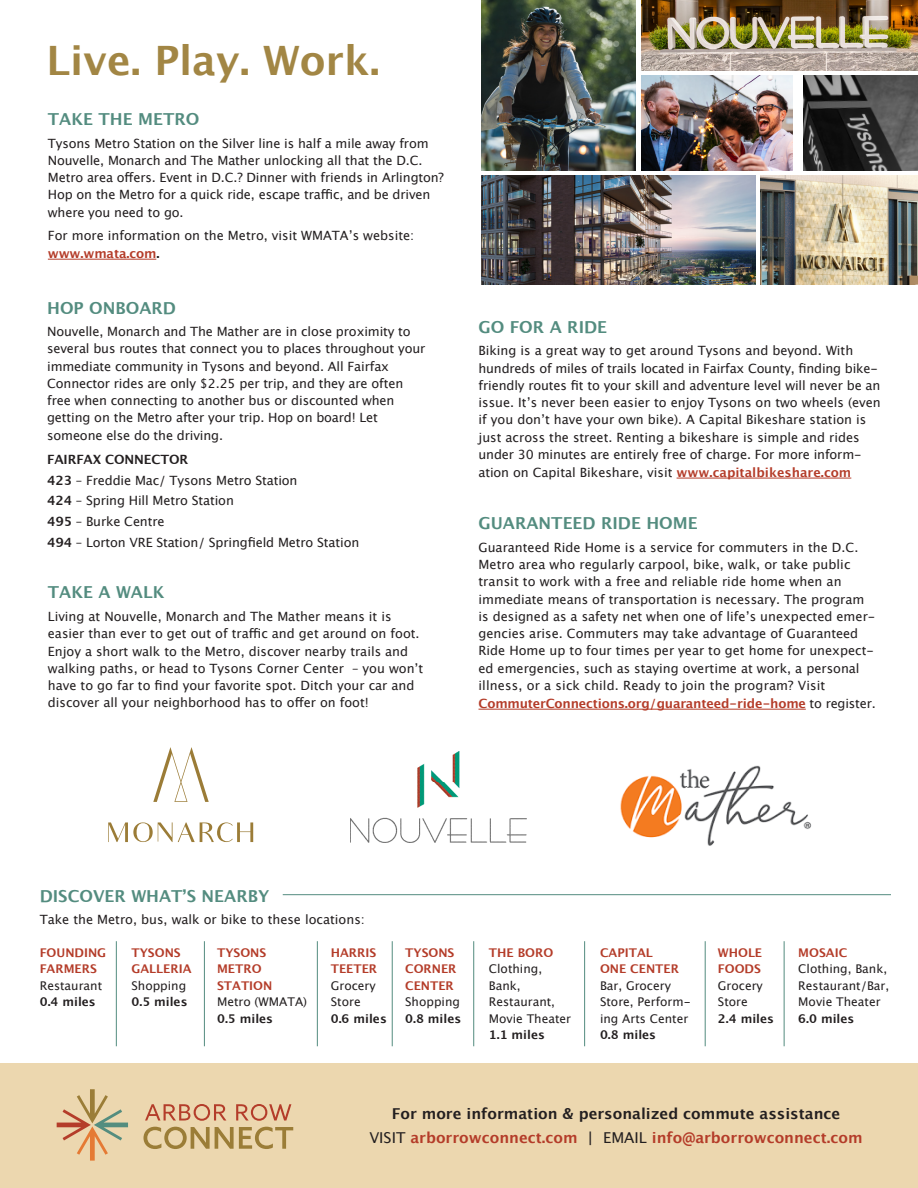
<style>
.page{position:relative;width:918px;height:1188px;background:#fff}
.page>*{position:absolute;margin:0;border:0;box-sizing:border-box;transform-origin:0 0}
.t1{font:700 40.5px "Lucida Grande";color:#a28644}
.t2{font:700 16.5px "Lucida Grande";color:#538c7f}
.t3{font:700 15px "Lucida Grande";color:#b43c29}
.t4{font:700 15px "Lucida Grande";color:#231f20}
.t5{font:12.75px/17.4px "Lucida Grande";color:#231f20}
.t6{font:700 12.75px "Lucida Grande";letter-spacing:-.01em;color:#231f20}
.t7{font:12px/16.5px "Lucida Grande";color:#231f20}
.t8{font:700 12px/16.5px "Lucida Grande";color:#b43c29}
.t9{font:700 12px "Lucida Grande";color:#231f20}
.s1{font-weight:700;color:#b43c29}
.s2{font-weight:700}
.s3{font-weight:400;color:#231f20}
.s4{color:#231f20}
</style>
<div class="page">
<img style="left:642px;top:75px;width:150px;height:96px">
<img style="left:803px;top:75px;width:115px;height:96px">
<div style="left:0;top:1064px;width:918px;height:124px;background:#ecd7af"></div>
<hr style="left:677px;top:478px;width:174px;height:1px;background:#b43c29">
<img style="left:351px;top:751px;width:176px;height:91px">
<hr style="left:48px;top:259px;width:108px;height:1px;background:#b43c29">
<img style="left:481px;top:0;width:155px;height:171px">
<svg style="left:143px;top:1127px;width:150px;height:22px"></svg>
<svg style="left:145px;top:1104px;width:81px;height:17px"></svg>
<svg style="left:236px;top:1104px;width:55px;height:17px"></svg>
<svg style="left:57px;top:1089px;width:71px;height:72px"></svg>
<hr style="left:116px;top:941px;width:1px;height:105px;background:#538c7f">
<hr style="left:204px;top:941px;width:1px;height:105px;background:#538c7f">
<hr style="left:317px;top:941px;width:1px;height:105px;background:#538c7f">
<hr style="left:392px;top:941px;width:1px;height:105px;background:#538c7f">
<hr style="left:473px;top:941px;width:1px;height:105px;background:#538c7f">
<hr style="left:584px;top:941px;width:1px;height:105px;background:#538c7f">
<hr style="left:705px;top:941px;width:1px;height:105px;background:#538c7f">
<hr style="left:784px;top:941px;width:1px;height:105px;background:#538c7f">
<hr style="left:283px;top:894px;width:608px;height:1px;background:#538c7f">
<img style="left:642px;top:0;width:276px;height:70px">
<hr style="left:478px;top:709px;width:328px;height:1px;background:#b43c29">
<svg style="left:108px;top:822px;width:145px;height:20px"></svg>
<svg style="left:153px;top:747px;width:56px;height:55px"></svg>
<img style="left:760px;top:176px;width:158px;height:109px">
<img style="left:481px;top:176px;width:274px;height:109px">
<img style="left:620px;top:765px;width:192px;height:81px">
<p class="t1" style="left:46px;top:28px;width:335px">Live. Play. Work.</p>
<p class="t2" style="left:48px;top:106px;width:153px">TAKE THE METRO</p>
<p class="t5" style="left:48px;top:135px;width:398px">Tysons Metro Station on the Silver line is half a mile away from Nouvelle, Monarch and The Mather unlocking all that the D.C.<br>Metro area offers. Event in D.C.? Dinner with friends in Arlington?<br>Hop on the Metro for a quick ride, escape traffic, and be driven where you need to go.</p>
<p class="t5" style="left:48px;top:227px;width:368px;line-height:18px">For more information on the Metro, visit WMATA’s website: <span class="s1">www.wmata.com</span><span class="s2">.</span></p>
<p class="t2" style="left:47px;top:294px;width:130px">HOP ONBOARD</p>
<p class="t5" style="left:47px;top:323px;width:380px">Nouvelle, Monarch and The Mather are in close proximity to several bus routes that connect you to places throughout your immediate community in Tysons and beyond. All Fairfax Connector rides are only $2.25 per trip, and they are often free when connecting to another bus or discounted when getting on the Metro after your trip. Hop on board! Let someone else do the driving.</p>
<p class="t6" style="left:47px;top:449px;width:143px">FAIRFAX CONNECTOR</p>
<p class="t5" style="left:47px;top:471px;width:252px"><span class="s2">423</span> – Freddie Mac/ Tysons Metro Station</p>
<p class="t5" style="left:47px;top:492px;width:188px"><span class="s2">424</span> – Spring Hill Metro Station</p>
<p class="t5" style="left:47px;top:513px;width:119px"><span class="s2">495</span> – Burke Centre</p>
<p class="t5" style="left:47px;top:534px;width:314px"><span class="s2">494</span> – Lorton VRE Station/ Springfield Metro Station</p>
<p class="t2" style="left:48px;top:579px;width:118px">TAKE A WALK</p>
<p class="t5" style="left:48px;top:608px;width:377px">Living at Nouvelle, Monarch and The Mather means it is easier than ever to get out of traffic and get around on foot.<br>Enjoy a short walk to the Metro, discover nearby trails and walking paths, or head to Tysons Corner Center – you won’t have to go far to find your favorite spot. Ditch your car and discover all your neighborhood has to offer on foot!</p>
<p class="t2" style="left:478px;top:313px;width:130px">GO FOR A RIDE</p>
<p class="t5" style="left:478px;top:342px;width:404px">Biking is a great way to get around Tysons and beyond. With hundreds of miles of trails located in Fairfax County, finding bike&shy;friendly routes fit to your skill and adventure level will never be an issue. It’s never been easier to enjoy Tysons on two wheels (even if you don’t have your own bike). A Capital Bikeshare station is just across the street. Renting a bikeshare is simple and rides under 30 minutes are entirely free of charge. For more inform&shy;ation on Capital Bikeshare, visit <span class="s1">www.capitalbikeshare.com</span></p>
<p class="t2" style="left:478px;top:510px;width:221px">GUARANTEED RIDE HOME</p>
<p class="t5" style="left:478px;top:539px;width:399px">Guaranteed Ride Home is a service for commuters in the D.C.<br>Metro area who regularly carpool, bike, walk, or take public transit to work with a free and reliable ride home when an immediate means of transportation is necessary. The program is designed as a safety net when one of life’s unexpected emer&shy;gencies arise. Commuters may take advantage of Guaranteed Ride Home up to four times per year to get home for unexpect&shy;ed emergencies, such as staying overtime at work, a personal illness, or a sick child. Ready to join the program? Visit <span class="s1">CommuterConnections.org/guaranteed-ride-home</span> to register.</p>
<p class="t2" style="left:40px;top:882px;width:231px">DISCOVER WHAT’S NEARBY</p>
<p class="t5" style="left:40px;top:911px;width:327px">Take the Metro, bus, walk or bike to these locations:</p>
<p class="t8" style="left:40px;top:944px;width:68px">FOUNDING<br>FARMERS</p>
<p class="t7" style="left:40px;top:977px;width:64px">Restaurant</p>
<p class="t9" style="left:40px;top:992px;width:58px">0.4 miles</p>
<p class="t8" style="left:131px;top:944px;width:62px">TYSONS<br>GALLERIA</p>
<p class="t7" style="left:131px;top:977px;width:56px">Shopping</p>
<p class="t9" style="left:131px;top:992px;width:58px">0.5 miles</p>
<p class="t8" style="left:217px;top:944px;width:57px">TYSONS<br>METRO<br>STATION</p>
<p class="t7" style="left:217px;top:994px;width:92px">Metro (WMATA)</p>
<p class="t9" style="left:217px;top:1009px;width:58px">0.5 miles</p>
<p class="t8" style="left:331px;top:944px;width:48px">HARRIS<br>TEETER</p>
<p class="t7" style="left:331px;top:977px;width:46px">Grocery<br>Store</p>
<p class="t9" style="left:331px;top:1009px;width:58px">0.6 miles</p>
<p class="t8" style="left:405px;top:944px;width:53px">TYSONS<br>CORNER<br>CENTER</p>
<p class="t7" style="left:405px;top:994px;width:56px">Shopping</p>
<p class="t9" style="left:405px;top:1009px;width:58px">0.8 miles</p>
<p class="t8" style="left:489px;top:944px;width:66px">THE BORO</p>
<p class="t7" style="left:489px;top:961px;width:84px">Clothing,<br>Bank,<br>Restaurant,<br>Movie Theater</p>
<p class="t9" style="left:489px;top:1025px;width:58px">1.1 miles</p>
<p class="t8" style="left:600px;top:944px;width:81px">CAPITAL<br>ONE CENTER</p>
<p class="t7" style="left:600px;top:977px;width:92px">Bar, Grocery<br>Store, Perform&shy;ing Arts Center</p>
<p class="t9" style="left:600px;top:1025px;width:58px">0.8 miles</p>
<p class="t8" style="left:718px;top:944px;width:46px">WHOLE<br>FOODS</p>
<p class="t7" style="left:718px;top:977px;width:46px">Grocery<br>Store</p>
<p class="t9" style="left:718px;top:1009px;width:58px">2.4 miles</p>
<p class="t8" style="left:798px;top:944px;width:50px">MOSAIC</p>
<p class="t7" style="left:798px;top:961px;width:92px">Clothing, Bank,<br>Restaurant/Bar,<br>Movie Theater</p>
<p class="t9" style="left:798px;top:1009px;width:58px">6.0 miles</p>
<p class="t4" style="left:392px;top:1102px;width:450px">For more information &amp; personalized commute assistance</p>
<p class="t3" style="left:369px;top:1126px;width:495px"><span class="s3">VISIT</span> arborrowconnect.com <span class="s4">|</span> <span class="s3">EMAIL</span> info@arborrowconnect.com</p>
</div>
